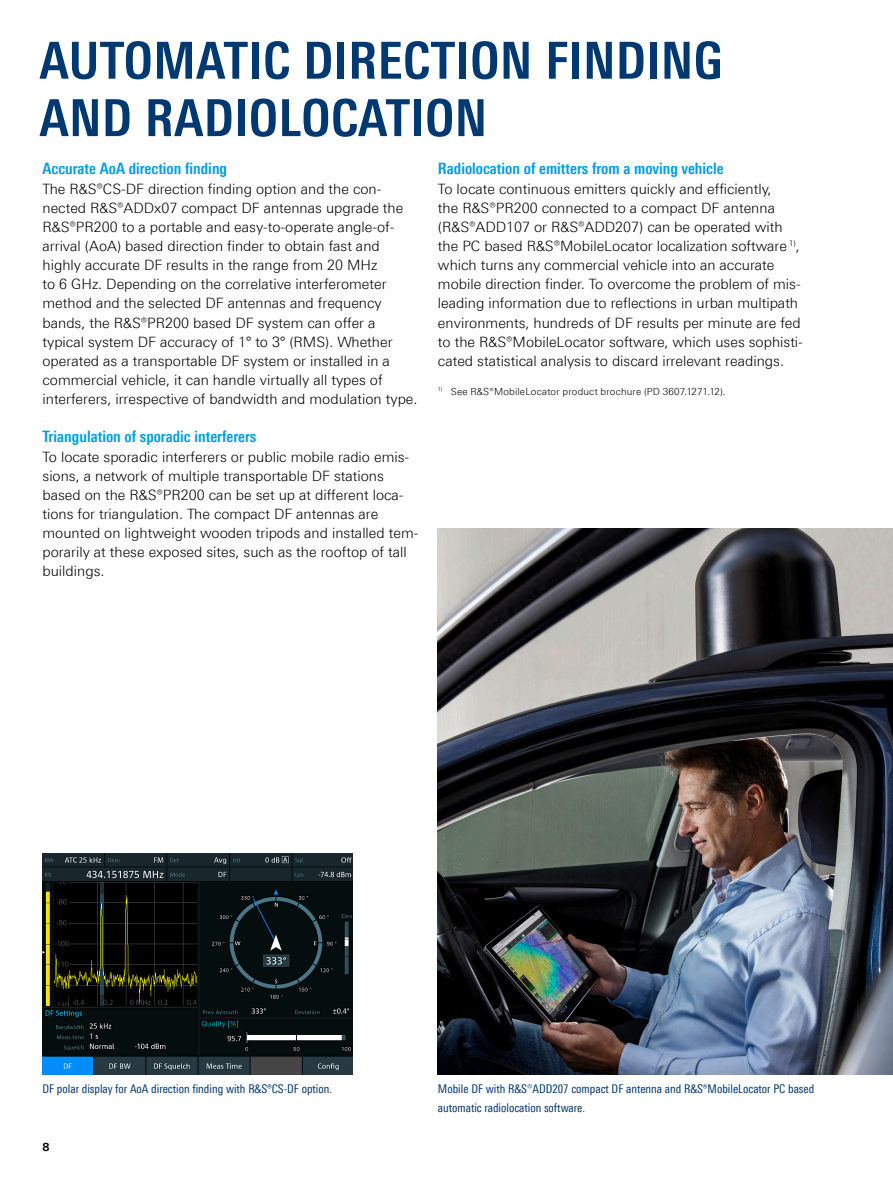
<style>
.page{position:relative;width:893px;height:1191px;background:#fff}
.page>*{position:absolute;margin:0;border:0;box-sizing:border-box;transform-origin:0 0}
.Seiten_Headline_34Pt{font:700 51px/57.4px "Linotype Univers 620 Cn";letter-spacing:.01em;color:#003872}
.Absatzfett_cyan{font:700 15.75px "Linotype Univers 620 Cn";color:#009ee3}
.Haupttext_ohne_Absta{font:300 14.25px/19.2px "Linotype Univers 330";color:#000}
.Bildunterschrift{font:12px/19.2px "Linotype Univers 420 Cn";color:#003872}
.t1{font:700 11.25px "Linotype Univers 630";color:#000}
.Fussnote{font:300 9.75px "Linotype Univers 330";letter-spacing:.02em;color:#000}
.s1{font-family:"Linotype Univers 330";font-weight:300}
</style>
<div class="page">
<img style="left:438px;top:528px;width:455px;height:546px">
<img style="left:43px;top:854px;width:310px;height:220px">
<p class="Seiten_Headline_34Pt" style="left:40px;top:31px;width:684px">AUTOMATIC DIRECTION FINDING<br>AND RADIOLOCATION</p>
<p class="Absatzfett_cyan" style="left:43px;top:159px;width:186px">Accurate AoA direction finding</p>
<p class="Haupttext_ohne_Absta" style="left:43px;top:179px;width:376px">The R&amp;S®CS-DF direction finding option and the con&shy;nected R&amp;S®ADDx07 compact DF antennas upgrade the R&amp;S®PR200 to a portable and easy-to-operate angle-of&shy;arrival (AoA) based direction finder to obtain fast and highly accurate DF results in the range from 20 MHz<br>to 6 GHz. Depending on the correlative interferometer method and the selected DF antennas and frequency bands, the R&amp;S®PR200 based DF system can offer a typical system DF accuracy of 1° to 3° (RMS). Whether operated as a transportable DF system or installed in a commercial vehicle, it can handle virtually all types of interferers, irrespective of bandwidth and modulation type.</p>
<p class="Absatzfett_cyan" style="left:43px;top:427px;width:215px">Triangulation of sporadic interferers</p>
<p class="Haupttext_ohne_Absta" style="left:43px;top:447px;width:377px">To locate sporadic interferers or public mobile radio emis&shy;sions, a network of multiple transportable DF stations based on the R&amp;S®PR200 can be set up at different loca&shy;tions for triangulation. The compact DF antennas are mounted on lightweight wooden tripods and installed tem&shy;porarily at these exposed sites, such as the rooftop of tall buildings.</p>
<p class="Absatzfett_cyan" style="left:438px;top:159px;width:287px">Radiolocation of emitters from a moving vehicle</p>
<p class="Haupttext_ohne_Absta" style="left:438px;top:179px;width:366px">To locate continuous emitters quickly and efficiently,<br>the R&amp;S®PR200 connected to a compact DF antenna (R&amp;S®ADD107 or R&amp;S®ADD207) can be operated with the PC based R&amp;S®MobileLocator localization software <sup>1)</sup>, which turns any commercial vehicle into an accurate mobile direction finder. To overcome the problem of mis&shy;leading information due to reflections in urban multipath environments, hundreds of DF results per minute are fed to the R&amp;S®MobileLocator software, which uses sophisti&shy;cated statistical analysis to discard irrelevant readings.</p>
<p class="Fussnote" style="left:438px;top:385px;width:289px"><sup>1)</sup> See R&amp;S®MobileLocator product brochure (PD 3607.1271.12).</p>
<p class="Bildunterschrift" style="left:43px;top:1079px;width:291px">DF polar display for AoA direction finding with R&amp;S®CS-DF option.</p>
<p class="Bildunterschrift" style="left:438px;top:1079px;width:378px">Mobile DF with R&amp;S<span class="s1">®</span>ADD207 compact DF antenna and R&amp;S®MobileLocator PC based automatic radiolocation software.</p>
<p class="t1" style="left:43px;top:1139px;width:9px">8</p>
</div>
